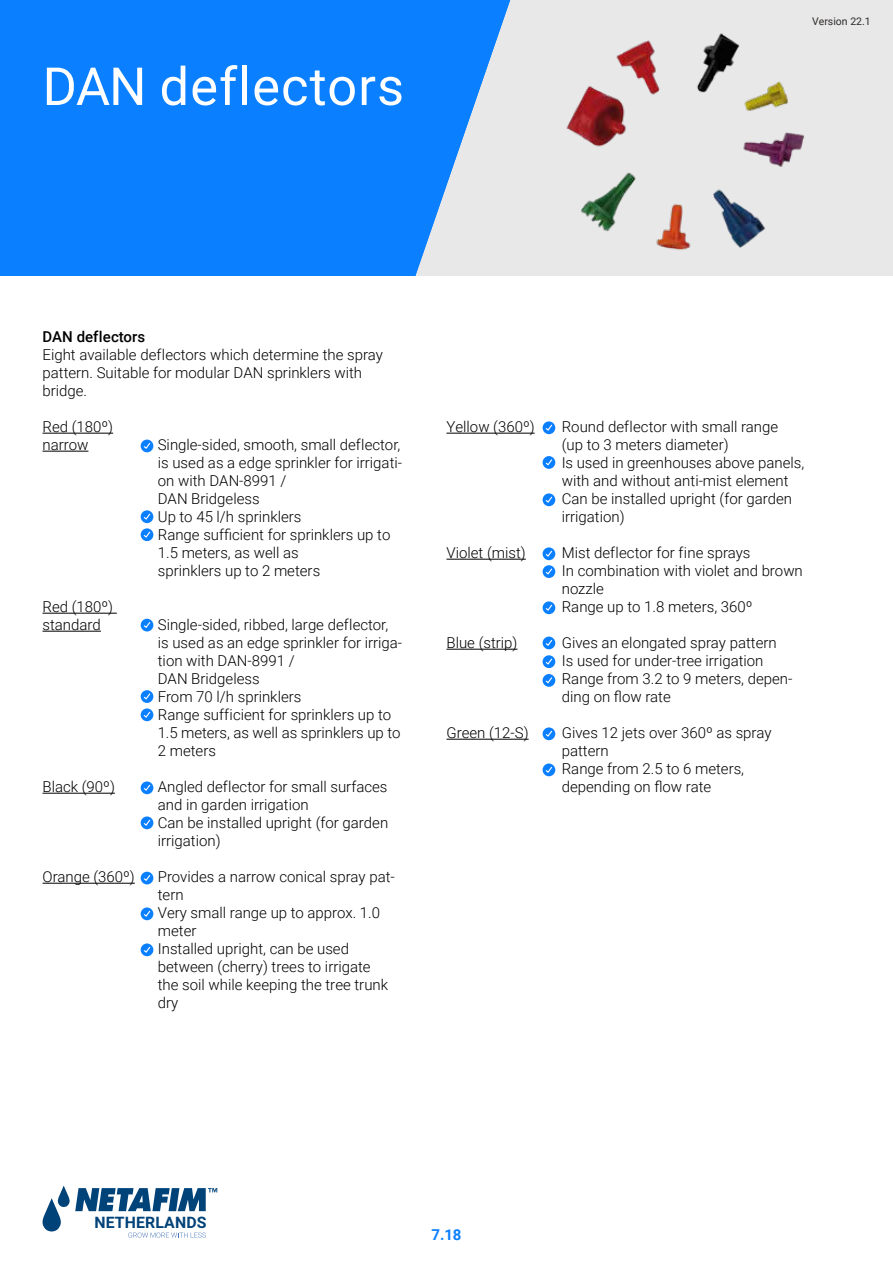
<style>
.page{position:relative;width:893px;height:1263px;background:#fff}
.page>*{position:absolute;margin:0;border:0;box-sizing:border-box;transform-origin:0 0}
.t1{font:52.5px "Roboto";letter-spacing:-.03em;color:#fff}
.t2{font:52.5px "Roboto";letter-spacing:.02em;color:#fff}
.t3{font:700 15.9px "Roboto";letter-spacing:.01em;color:#004379}
.t4{font:300 15px/18px "Roboto";color:#000}
.t5{font:500 15px "Roboto";color:#000}
.t6{font:700 15px "Roboto";color:#0a7fff}
.t7{font:10.5px "Roboto";color:#2f2c29}
</style>
<div class="page">
<svg style="left:43px;top:1185px;width:174px;height:53px"></svg>
<div style="left:0;top:0;width:893px;height:276px;background:#e8e8e9"></div>
<hr style="left:43px;top:433px;width:70px;height:1px;background:#000">
<hr style="left:43px;top:451px;width:45px;height:1px;background:#000">
<hr style="left:43px;top:613px;width:74px;height:1px;background:#000">
<hr style="left:43px;top:631px;width:58px;height:1px;background:#000">
<hr style="left:43px;top:793px;width:72px;height:1px;background:#000">
<hr style="left:43px;top:883px;width:92px;height:1px;background:#000">
<hr style="left:446px;top:433px;width:89px;height:1px;background:#000">
<hr style="left:446px;top:559px;width:80px;height:1px;background:#000">
<hr style="left:446px;top:649px;width:71px;height:1px;background:#000">
<hr style="left:446px;top:739px;width:83px;height:1px;background:#000">
<img style="left:566px;top:33px;width:238px;height:217px">
<svg style="left:0;top:0;width:509px;height:276px;background:#1e88fd"></svg>
<div style="left:141px;top:440px;width:12px;height:12px;background:#0a7fff;border-radius:50%"></div>
<svg style="left:142px;top:441px;width:9px;height:8px"></svg>
<svg style="left:141px;top:510px;width:12px;height:13px"></svg>
<svg style="left:142px;top:512px;width:9px;height:9px"></svg>
<svg style="left:141px;top:528px;width:12px;height:13px"></svg>
<svg style="left:142px;top:530px;width:9px;height:9px"></svg>
<div style="left:141px;top:619px;width:12px;height:12px;background:#0a7fff;border-radius:50%"></div>
<svg style="left:143px;top:622px;width:8px;height:6px"></svg>
<svg style="left:141px;top:690px;width:12px;height:13px"></svg>
<svg style="left:142px;top:692px;width:9px;height:8px"></svg>
<svg style="left:141px;top:708px;width:12px;height:13px"></svg>
<svg style="left:142px;top:710px;width:9px;height:9px"></svg>
<svg style="left:141px;top:781px;width:12px;height:13px"></svg>
<svg style="left:142px;top:783px;width:9px;height:9px"></svg>
<svg style="left:141px;top:816px;width:12px;height:13px"></svg>
<svg style="left:142px;top:818px;width:9px;height:9px"></svg>
<div style="left:141px;top:872px;width:12px;height:12px;background:#0a7fff;border-radius:50%"></div>
<svg style="left:143px;top:875px;width:8px;height:6px"></svg>
<svg style="left:141px;top:907px;width:12px;height:13px"></svg>
<svg style="left:142px;top:909px;width:9px;height:9px"></svg>
<svg style="left:141px;top:943px;width:12px;height:13px"></svg>
<svg style="left:142px;top:945px;width:9px;height:9px"></svg>
<svg style="left:543px;top:763px;width:12px;height:13px"></svg>
<svg style="left:544px;top:765px;width:9px;height:9px"></svg>
<svg style="left:543px;top:727px;width:12px;height:13px"></svg>
<svg style="left:544px;top:729px;width:9px;height:9px"></svg>
<svg style="left:543px;top:674px;width:12px;height:13px"></svg>
<svg style="left:544px;top:676px;width:9px;height:8px"></svg>
<svg style="left:543px;top:655px;width:12px;height:13px"></svg>
<svg style="left:544px;top:657px;width:9px;height:8px"></svg>
<div style="left:543px;top:637px;width:12px;height:12px;background:#0a7fff;border-radius:50%"></div>
<svg style="left:544px;top:638px;width:9px;height:8px"></svg>
<svg style="left:543px;top:601px;width:12px;height:13px"></svg>
<svg style="left:544px;top:603px;width:9px;height:9px"></svg>
<svg style="left:543px;top:565px;width:12px;height:13px"></svg>
<svg style="left:544px;top:567px;width:9px;height:8px"></svg>
<svg style="left:543px;top:547px;width:12px;height:13px"></svg>
<svg style="left:544px;top:549px;width:9px;height:9px"></svg>
<svg style="left:543px;top:493px;width:12px;height:13px"></svg>
<svg style="left:544px;top:495px;width:9px;height:9px"></svg>
<svg style="left:543px;top:456px;width:12px;height:13px"></svg>
<svg style="left:544px;top:458px;width:9px;height:8px"></svg>
<svg style="left:543px;top:421px;width:12px;height:13px"></svg>
<svg style="left:544px;top:423px;width:9px;height:9px"></svg>
<h1 class="t1" style="left:65px;top:50px;width:396px">Elektrolasfi tingen</h1>
<h1 class="t2" style="left:43px;top:50px;width:363px">DAN deflectors</h1>
<p class="t7" style="left:812px;top:14px;width:60px">Version 22.1</p>
<p class="t5" style="left:43px;top:326px;width:104px">DAN deflectors</p>
<p class="t4" style="left:43px;top:345px;width:342px">Eight available deflectors which determine the spray pattern. Suitable for modular DAN sprinklers with bridge.</p>
<p class="t4" style="left:43px;top:417px;width:72px">Red (180º) narrow</p>
<p class="t4" style="left:158px;top:435px;width:246px">Single-sided, smooth, small deflector, is used as a edge sprinkler for irrigati&shy;on with DAN-8991 /<br>DAN Bridgeless<br>Up to 45 l/h sprinklers<br>Range sufficient for sprinklers up to<br>1.5 meters, as well as<br>sprinklers up to 2 meters</p>
<p class="t4" style="left:43px;top:597px;width:72px">Red (180º) standard</p>
<p class="t4" style="left:158px;top:615px;width:246px">Single-sided, ribbed, large deflector, is used as an edge sprinkler for irriga&shy;tion with DAN-8991 /<br>DAN Bridgeless<br>From 70 l/h sprinklers<br>Range sufficient for sprinklers up to<br>1.5 meters, as well as sprinklers up to<br>2 meters</p>
<p class="t4" style="left:43px;top:777px;width:74px">Black (90º)</p>
<p class="t4" style="left:158px;top:777px;width:232px">Angled deflector for small surfaces and in garden irrigation<br>Can be installed upright (for garden irrigation)</p>
<p class="t4" style="left:43px;top:867px;width:94px">Orange (360º)</p>
<p class="t4" style="left:158px;top:867px;width:239px">Provides a narrow conical spray pat&shy;tern<br>Very small range up to approx. 1.0 meter<br>Installed upright, can be used between (cherry) trees to irrigate the soil while keeping the tree trunk dry</p>
<p class="t4" style="left:446px;top:417px;width:90px">Yellow (360º)</p>
<p class="t4" style="left:562px;top:417px;width:244px">Round deflector with small range<br>(up to 3 meters diameter)<br>Is used in greenhouses above panels, with and without anti-mist element<br>Can be installed upright (for garden irrigation)</p>
<p class="t4" style="left:446px;top:543px;width:81px">Violet (mist)</p>
<p class="t4" style="left:562px;top:543px;width:243px">Mist deflector for fine sprays<br>In combination with violet and brown nozzle<br>Range up to 1.8 meters, 360º</p>
<p class="t4" style="left:446px;top:633px;width:72px">Blue (strip)</p>
<p class="t4" style="left:562px;top:633px;width:232px">Gives an elongated spray pattern<br>Is used for under-tree irrigation<br>Range from 3.2 to 9 meters, depen&shy;ding on flow rate</p>
<p class="t4" style="left:446px;top:723px;width:84px">Green (12-S)</p>
<p class="t4" style="left:562px;top:723px;width:211px">Gives 12 jets over 360º as spray pattern<br>Range from 2.5 to 6 meters, depending on flow rate</p>
<p class="t3" style="left:94px;top:1212px;width:114px">NETHERLANDS</p>
<p class="t6" style="left:431px;top:1224px;width:32px">7.18</p>
</div>
